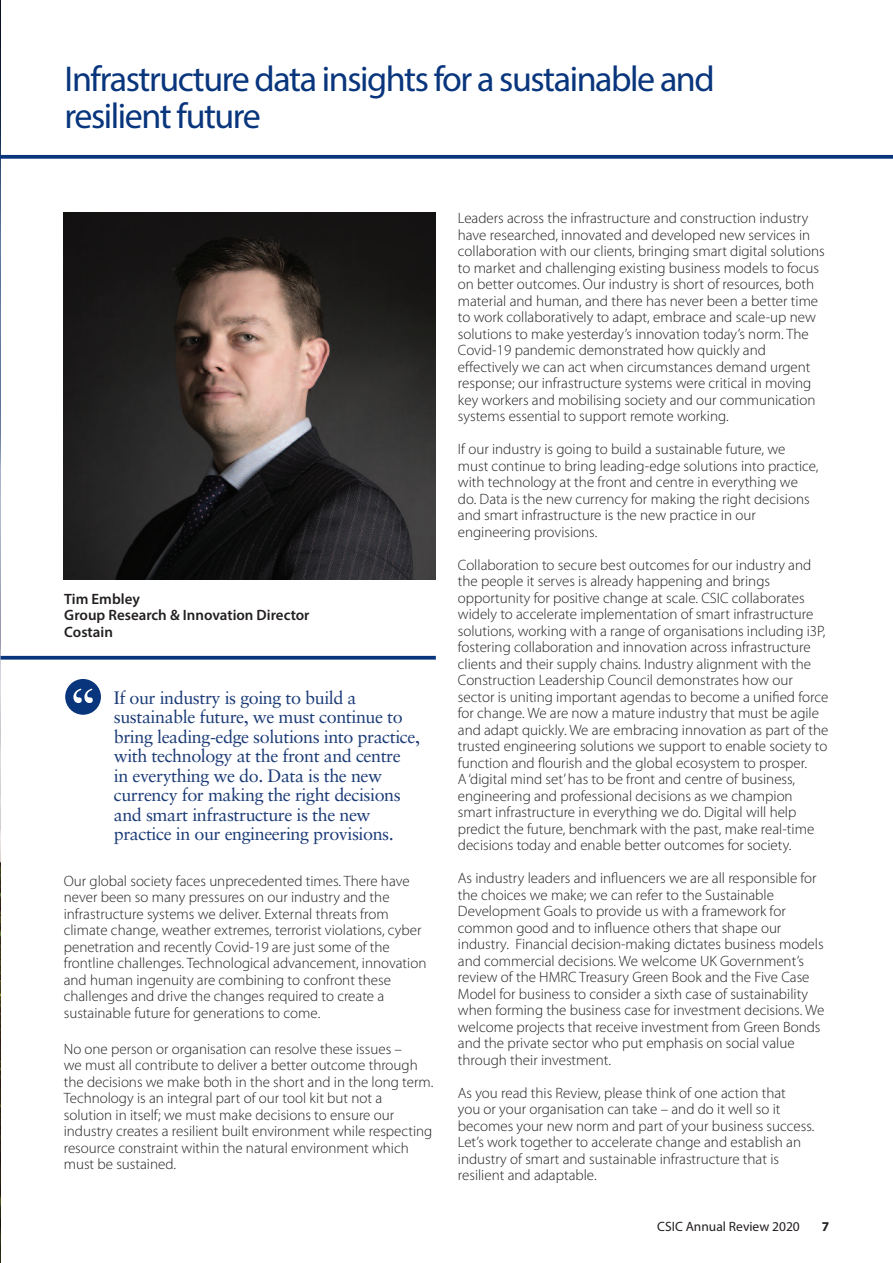
<style>
.page{position:relative;width:893px;height:1263px;background:#fff}
.page>*{position:absolute;margin:0;border:0;box-sizing:border-box;transform-origin:0 0}
.t1{font:54px "Sabon";color:#fff}
.t2{font:36px/37.5px "Myriad Pro";letter-spacing:-.04em;color:#08357c}
.t3{font:18px/19.5px "Sabon";letter-spacing:-.025em;color:#1a3a76}
.t4{font:300 15px/16.5px "Myriad Pro";color:#231f20}
.t5{font:600 15px/16.5px "Myriad Pro";color:#231f20}
.t6{font:13.5px "Myriad Pro";color:#231f20}
.t7{font:700 13.5px "Myriad Pro";color:#231f20}
</style>
<div class="page">
<img style="left:0;top:0;width:1px;height:1263px">
<img style="left:64px;top:212px;width:371px;height:367px">
<svg style="left:0;top:155px;width:893px;height:4px;background:#1a4385"></svg>
<svg style="left:1px;top:656px;width:435px;height:4px;background:#1f4788"></svg>
<div style="left:65px;top:679px;width:36px;height:36px;background:#08357c;border-radius:50%"></div>
<h2 class="t2" style="left:65px;top:63px;width:652px">Infrastructure data insights for a sustainable and resilient future</h2>
<p class="t5" style="left:64px;top:592px;width:247px">Tim Embley<br>Group Research &amp; Innovation Director<br>Costain</p>
<h1 class="t1" style="left:68px;top:685px;width:32px">“</h1>
<p class="t3" style="left:114px;top:689px;width:308px">If our industry is going to build a sustainable future, we must continue to bring leading-edge solutions into practice, with technology at the front and centre<br>in everything we do. Data is the new currency for making the right decisions and smart infrastructure is the new practice in our engineering provisions.</p>
<p class="t4" style="left:64px;top:873px;width:364px">Our global society faces unprecedented times. There have never been so many pressures on our industry and the infrastructure systems we deliver. External threats from climate change, weather extremes, terrorist violations, cyber penetration and recently Covid-19 are just some of the frontline challenges. Technological advancement, innovation and human ingenuity are combining to confront these challenges and drive the changes required to create a sustainable future for generations to come.</p>
<p class="t4" style="left:64px;top:1041px;width:371px">No one person or organisation can resolve these issues –<br>we must all contribute to deliver a better outcome through the decisions we make both in the short and in the long term.<br>Technology is an integral part of our tool kit but not a solution in itself; we must make decisions to ensure our industry creates a resilient built environment while respecting resource constraint within the natural environment which must be sustained.</p>
<p class="t4" style="left:458px;top:211px;width:368px">Leaders across the infrastructure and construction industry have researched, innovated and developed new services in collaboration with our clients, bringing smart digital solutions to market and challenging existing business models to focus on better outcomes. Our industry is short of resources, both material and human, and there has never been a better time to work collaboratively to adapt, embrace and scale-up new solutions to make yesterday’s innovation today’s norm. The Covid-19 pandemic demonstrated how quickly and effectively we can act when circumstances demand urgent response; our infrastructure systems were critical in moving key workers and mobilising society and our communication systems essential to support remote working.</p>
<p class="t4" style="left:458px;top:442px;width:362px">If our industry is going to build a sustainable future, we must continue to bring leading-edge solutions into practice, with technology at the front and centre in everything we do. Data is the new currency for making the right decisions and smart infrastructure is the new practice in our engineering provisions.</p>
<p class="t4" style="left:458px;top:558px;width:372px">Collaboration to secure best outcomes for our industry and the people it serves is already happening and brings opportunity for positive change at scale. CSIC collaborates widely to accelerate implementation of smart infrastructure solutions, working with a range of organisations including i3P, fostering collaboration and innovation across infrastructure clients and their supply chains. Industry alignment with the Construction Leadership Council demonstrates how our sector is uniting important agendas to become a unified force for change. We are now a mature industry that must be agile and adapt quickly. We are embracing innovation as part of the trusted engineering solutions we support to enable society to function and flourish and the global ecosystem to prosper.<br>A‘digital mind set’has to be front and centre of business, engineering and professional decisions as we champion smart infrastructure in everything we do. Digital will help predict the future, benchmark with the past, make real-time decisions today and enable better outcomes for society.</p>
<p class="t4" style="left:458px;top:871px;width:368px">As industry leaders and influencers we are all responsible for the choices we make; we can refer to the Sustainable Development Goals to provide us with a framework for common good and to influence others that shape our industry. Financial decision-making dictates business models and commercial decisions. We welcome UK Government’s review of the HMRC Treasury Green Book and the Five Case Model for business to consider a sixth case of sustainability when forming the business case for investment decisions. We welcome projects that receive investment from Green Bonds and the private sector who put emphasis on social value through their investment.</p>
<p class="t4" style="left:458px;top:1086px;width:358px">As you read this Review, please think of one action that<br>you or your organisation can take – and do it well so it becomes your new norm and part of your business success.<br>Let’s work together to accelerate change and establish an industry of smart and sustainable infrastructure that is resilient and adaptable.</p>
<p class="t6" style="left:657px;top:1221px;width:144px">CSIC Annual Review 2020</p>
<p class="t7" style="left:822px;top:1221px;width:9px">7</p>
</div>
